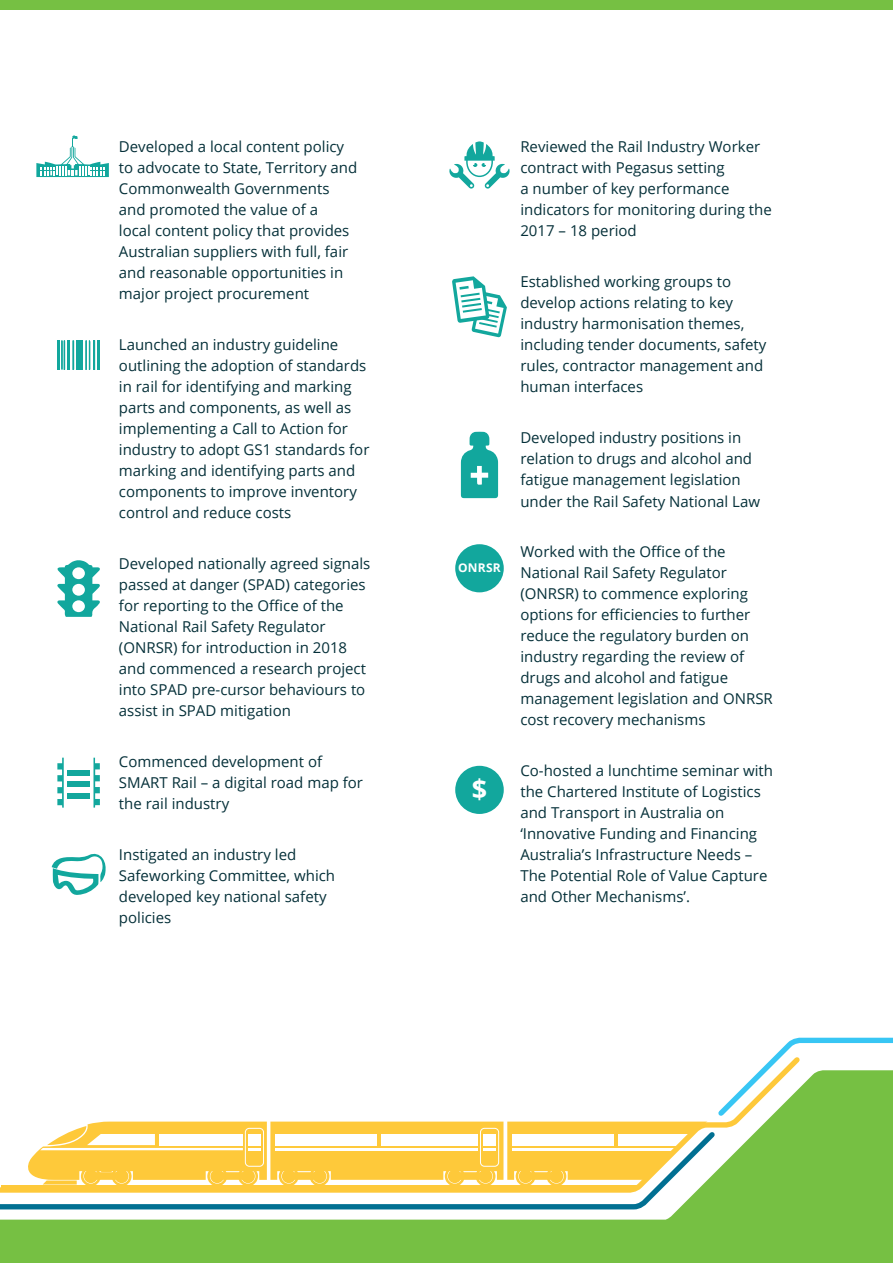
<style>
.page{position:relative;width:893px;height:1263px;background:#fff}
.page>*{position:absolute;margin:0;border:0;box-sizing:border-box;transform-origin:0 0}
.Green_Sub_Heading{font:700 27px "Open Sans";color:#fff}
.Body_Copy{font:15px/21px "Open Sans";color:#053039}
.Green_Sub_Heading-2{font:700 12px "Open Sans";letter-spacing:.02em;color:#fff}
</style>
<div class="page">
<div style="left:0;top:0;width:893px;height:10px;background:#76c043"></div>
<div style="left:455px;top:544px;width:49px;height:48px;background:#12a79d;border-radius:50%"></div>
<div style="left:455px;top:766px;width:49px;height:48px;background:#12a79d;border-radius:50%"></div>
<svg style="left:778px;top:1037px;width:115px;height:15px"></svg>
<svg style="left:36px;top:135px;width:73px;height:42px"></svg>
<svg style="left:57px;top:340px;width:43px;height:30px"></svg>
<svg style="left:57px;top:560px;width:43px;height:57px"></svg>
<svg style="left:57px;top:758px;width:7px;height:50px"></svg>
<svg style="left:94px;top:758px;width:6px;height:50px"></svg>
<div style="left:67px;top:793px;width:23px;height:6px;background:#12a79d"></div>
<div style="left:67px;top:781px;width:23px;height:6px;background:#12a79d"></div>
<div style="left:67px;top:770px;width:23px;height:6px;background:#12a79d"></div>
<svg style="left:52px;top:853px;width:54px;height:42px"></svg>
<svg style="left:449px;top:141px;width:61px;height:48px"></svg>
<svg style="left:0;top:1070px;width:893px;height:193px"></svg>
<svg style="left:461px;top:432px;width:37px;height:66px"></svg>
<svg style="left:452px;top:276px;width:55px;height:61px"></svg>
<p class="Body_Copy" style="left:119px;top:136px;width:240px">Developed a local content policy to advocate to State, Territory and<br>Commonwealth Governments and promoted the value of a<br>local content policy that provides<br>Australian suppliers with full, fair and reasonable opportunities in major project procurement</p>
<p class="Body_Copy" style="left:119px;top:334px;width:252px">Launched an industry guideline outlining the adoption of standards in rail for identifying and marking parts and components, as well as implementing a Call to Action for industry to adopt GS1 standards for marking and identifying parts and components to improve inventory control and reduce costs</p>
<p class="Body_Copy" style="left:119px;top:553px;width:253px">Developed nationally agreed signals passed at danger (SPAD) categories for reporting to the Office of the National Rail Safety Regulator (ONRSR) for introduction in 2018 and commenced a research project into SPAD pre-cursor behaviours to assist in SPAD mitigation</p>
<p class="Body_Copy" style="left:119px;top:750px;width:246px">Commenced development of<br>SMART Rail – a digital road map for the rail industry</p>
<p class="Body_Copy" style="left:119px;top:843px;width:218px">Instigated an industry led<br>Safeworking Committee, which developed key national safety policies</p>
<p class="Green_Sub_Heading-2" style="left:458px;top:559px;width:44px">ONRSR</p>
<p class="Green_Sub_Heading" style="left:472px;top:770px;width:17px">$</p>
<p class="Body_Copy" style="left:520px;top:136px;width:253px">Reviewed the Rail Industry Worker contract with Pegasus setting<br>a number of key performance indicators for monitoring during the<br>2017 – 18 period</p>
<p class="Body_Copy" style="left:520px;top:271px;width:248px">Established working groups to develop actions relating to key industry harmonisation themes, including tender documents, safety rules, contractor management and human interfaces</p>
<p class="Body_Copy" style="left:520px;top:427px;width:241px">Developed industry positions in relation to drugs and alcohol and fatigue management legislation under the Rail Safety National Law</p>
<p class="Body_Copy" style="left:520px;top:541px;width:254px">Worked with the Office of the<br>National Rail Safety Regulator (ONRSR) to commence exploring options for efficiencies to further reduce the regulatory burden on industry regarding the review of drugs and alcohol and fatigue management legislation and ONRSR cost recovery mechanisms</p>
<p class="Body_Copy" style="left:520px;top:760px;width:254px">Co-hosted a lunchtime seminar with the Chartered Institute of Logistics and Transport in Australia on ‘Innovative Funding and Financing Australia’s Infrastructure Needs – The Potential Role of Value Capture and Other Mechanisms’.</p>
</div>
